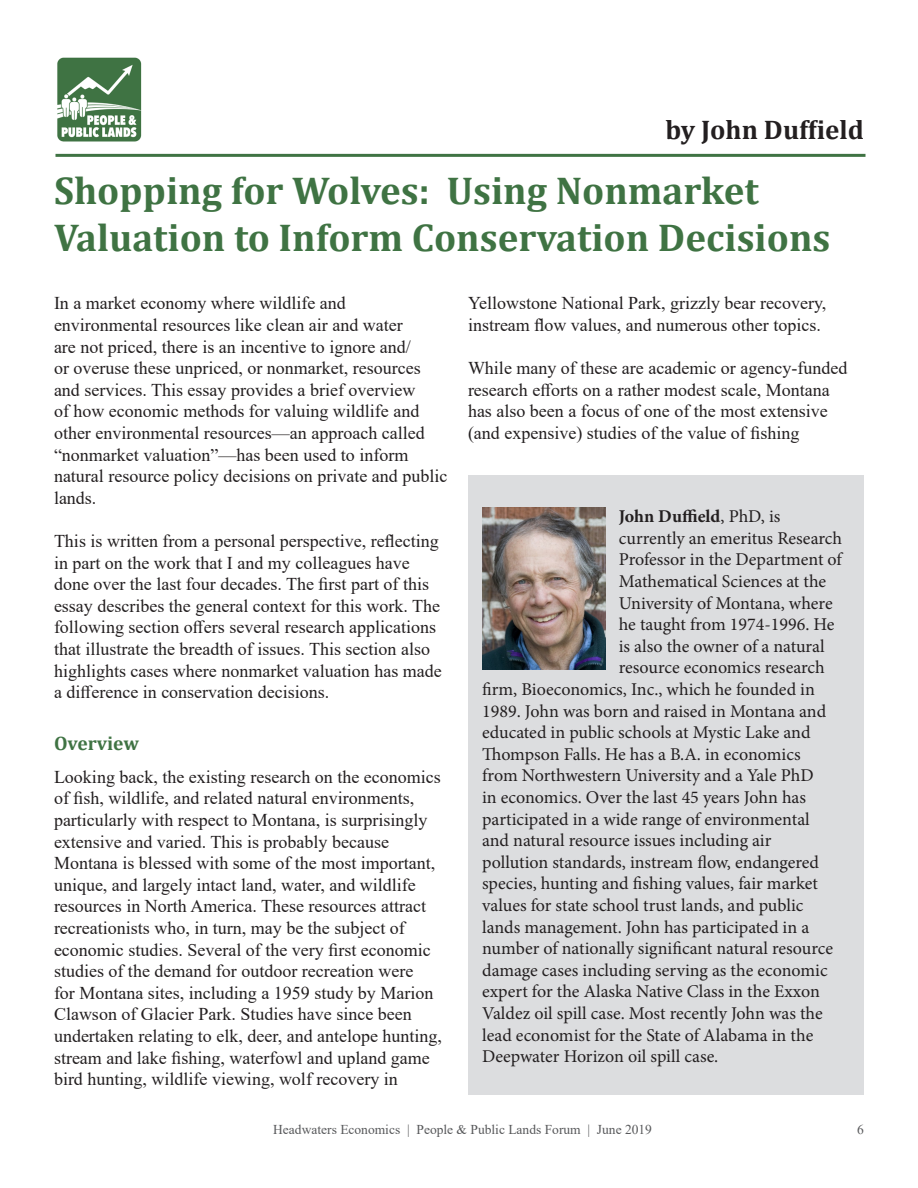
<style>
.page{position:relative;width:918px;height:1188px;background:#fff}
.page>*{position:absolute;margin:0;border:0;box-sizing:border-box;transform-origin:0 0}
.t1{font:700 39px/46.8px "Cambria";color:#3f7343}
.t2{font:700 27px "Cambria";color:#231f20}
.t3{font:700 19.5px "Cambria";color:#3f7343}
.t4{font:18px/21.6px "Times New Roman";color:#231f20}
.t5{font:18px "Minion Pro";letter-spacing:-.005em;color:#231f20}
.t6{font:700 18px "Minion Pro";color:#231f20}
.t7{font:13.5px "Times New Roman";color:#57585a}
.s1{font-weight:400}
</style>
<div class="page">
<img style="left:57px;top:57px;width:85px;height:85px">
<hr style="left:56px;top:154px;width:810px;height:3px;background:#3f7343">
<div style="left:468px;top:475px;width:396px;height:620px;background:#dcdddf"></div>
<img style="left:482px;top:508px;width:123px;height:162px">
<p class="t2" style="left:665px;top:111px;width:200px">by John Duffield</p>
<p class="t1" style="left:54px;top:166px;width:778px">Shopping for Wolves: Using Nonmarket<br>Valuation to Inform Conservation Decisions</p>
<p class="t4" style="left:54px;top:292px;width:395px">In a market economy where wildlife and environmental resources like clean air and water<br>are not priced, there is an incentive to ignore and/<br>or overuse these unpriced, or nonmarket, resources and services. This essay provides a brief overview<br>of how economic methods for valuing wildlife and other environmental resources—an approach called “nonmarket valuation”—has been used to inform natural resource policy decisions on private and public lands.</p>
<p class="t4" style="left:54px;top:530px;width:389px">This is written from a personal perspective, reflecting in part on the work that I and my colleagues have done over the last four decades. The first part of this essay describes the general context for this work. The following section offers several research applications that illustrate the breadth of issues. This section also highlights cases where nonmarket valuation has made a difference in conservation decisions.</p>
<p class="t3" style="left:54px;top:730px;width:86px">Overview</p>
<p class="t4" style="left:54px;top:765px;width:390px">Looking back, the existing research on the economics of fish, wildlife, and related natural environments, particularly with respect to Montana, is surprisingly extensive and varied. This is probably because Montana is blessed with some of the most important, unique, and largely intact land, water, and wildlife resources in North America. These resources attract recreationists who, in turn, may be the subject of economic studies. Several of the very first economic studies of the demand for outdoor recreation were<br>for Montana sites, including a 1959 study by Marion Clawson of Glacier Park. Studies have since been undertaken relating to elk, deer, and antelope hunting, stream and lake fishing, waterfowl and upland game bird hunting, wildlife viewing, wolf recovery in</p>
<p class="t4" style="left:468px;top:292px;width:360px">Yellowstone National Park, grizzly bear recovery, instream flow values, and numerous other topics.</p>
<p class="t4" style="left:468px;top:357px;width:381px">While many of these are academic or agency-funded research efforts on a rather modest scale, Montana has also been a focus of one of the most extensive (and expensive) studies of the value of fishing</p>
<p class="t6" style="left:619px;top:504px;width:163px">John Duffield<span class="s1">, PhD, is</span></p>
<p class="t5" style="left:619px;top:526px;width:225px">currently an emeritus Research</p>
<p class="t5" style="left:619px;top:548px;width:225px">Professor in the Department of</p>
<p class="t5" style="left:619px;top:569px;width:209px">Mathematical Sciences at the</p>
<p class="t5" style="left:619px;top:591px;width:215px">University of Montana, where</p>
<p class="t5" style="left:619px;top:612px;width:217px">he taught from 1974-1996. He</p>
<p class="t5" style="left:619px;top:634px;width:208px">is also the owner of a natural</p>
<p class="t5" style="left:619px;top:656px;width:208px">resource economics research</p>
<p class="t5" style="left:482px;top:677px;width:334px">firm, Bioeconomics, Inc., which he founded in</p>
<p class="t5" style="left:482px;top:699px;width:346px">1989. John was born and raised in Montana and</p>
<p class="t5" style="left:482px;top:720px;width:330px">educated in public schools at Mystic Lake and</p>
<p class="t5" style="left:482px;top:742px;width:320px">Thompson Falls. He has a B.A. in economics</p>
<p class="t5" style="left:482px;top:764px;width:333px">from Northwestern University and a Yale PhD</p>
<p class="t5" style="left:482px;top:785px;width:325px">in economics. Over the last 45 years John has</p>
<p class="t5" style="left:482px;top:807px;width:329px">participated in a wide range of environmental</p>
<p class="t5" style="left:482px;top:828px;width:291px">and natural resource issues including air</p>
<p class="t5" style="left:482px;top:850px;width:339px">pollution standards, instream flow, endangered</p>
<p class="t5" style="left:482px;top:872px;width:337px">species, hunting and fishing values, fair market</p>
<p class="t5" style="left:482px;top:893px;width:323px">values for state school trust lands, and public</p>
<p class="t5" style="left:482px;top:915px;width:329px">lands management. John has participated in a</p>
<p class="t5" style="left:482px;top:936px;width:352px">number of nationally significant natural resource</p>
<p class="t5" style="left:482px;top:958px;width:347px">damage cases including serving as the economic</p>
<p class="t5" style="left:482px;top:980px;width:339px">expert for the Alaska Native Class in the Exxon</p>
<p class="t5" style="left:482px;top:1001px;width:342px">Valdez oil spill case. Most recently John was the</p>
<p class="t5" style="left:482px;top:1023px;width:333px">lead economist for the State of Alabama in the</p>
<p class="t5" style="left:482px;top:1044px;width:238px">Deepwater Horizon oil spill case.</p>
<p class="t7" style="left:273px;top:1120px;width:380px">Headwaters Economics | People &amp; Public Lands Forum | June 2019</p>
<p class="t7" style="left:857px;top:1120px;width:8px">6</p>
</div>
